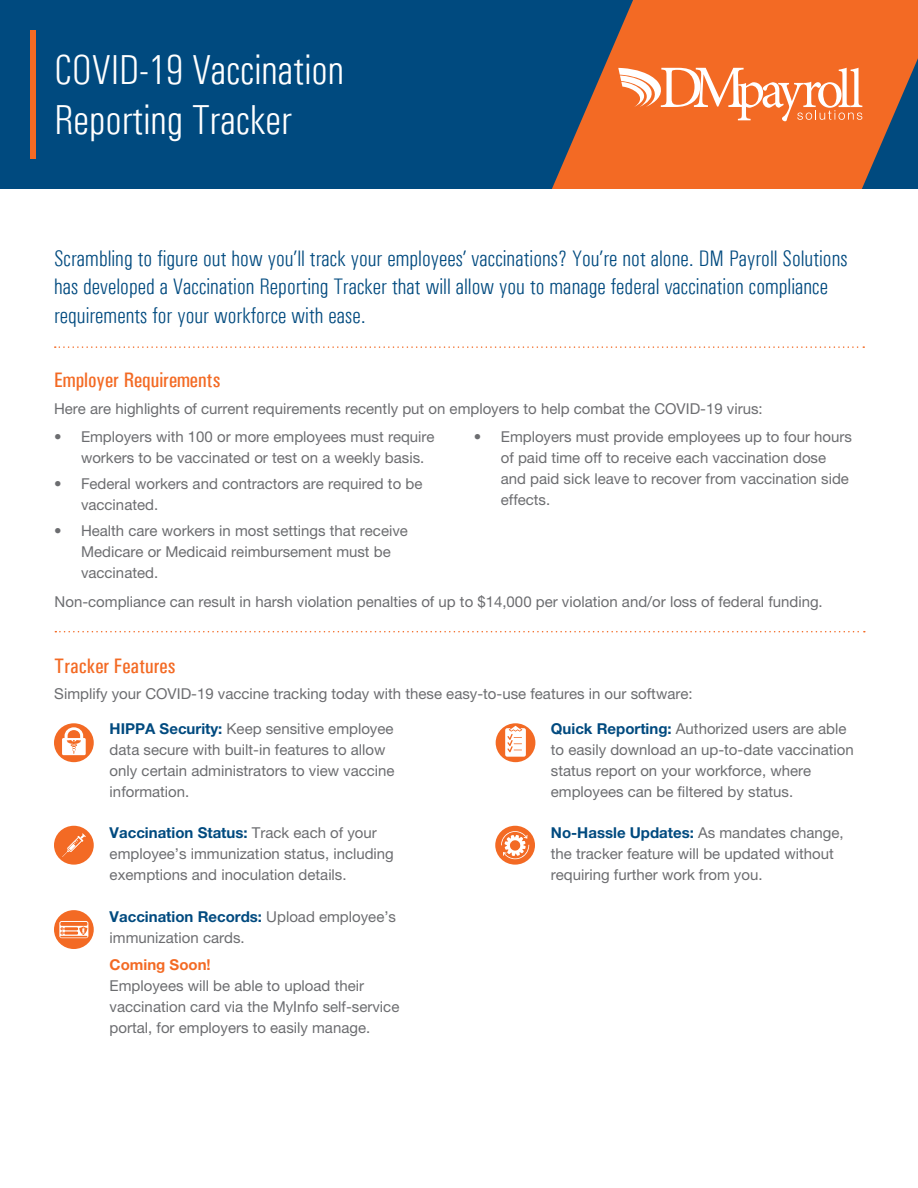
<style>
.page{position:relative;width:918px;height:1188px;background:#fff}
.page>*{position:absolute;margin:0;border:0;box-sizing:border-box;transform-origin:0 0}
.t1{font:300 condensed 42px "Univers";color:#fff}
.t2{font:300 condensed 22.5px/28.5px "Univers";color:#004a7f}
.t3{font:500 21px "Univers Condensed";color:#f36a24}
.t4{font:15px/21px "Helvetica Neue LT Pro";color:#6c6d70}
.t5{font:700 15px "Helvetica Neue LT Pro";color:#f36a24}
.s1{font-weight:700;color:#004a7f}
</style>
<div class="page">
<div style="left:0;top:0;width:918px;height:189px;background:#004a7f"></div>
<svg style="left:552px;top:0;width:366px;height:189px;fill:#f36a24"></svg>
<svg style="left:618px;top:68px;width:244px;height:53px;background:#f69260"></svg>
<div style="left:30px;top:30px;width:5px;height:129px;background:#f36a24"></div>
<svg style="left:55px;top:346px;width:809px;height:2px"></svg>
<svg style="left:55px;top:631px;width:810px;height:1px"></svg>
<div style="left:54px;top:723px;width:40px;height:39px;background:#f36a24;border-radius:50%"></div>
<svg style="left:62px;top:727px;width:24px;height:28px"></svg>
<div style="left:54px;top:910px;width:40px;height:39px;background:#f36a24;border-radius:50%"></div>
<svg style="left:59px;top:921px;width:29px;height:17px"></svg>
<hr style="left:60px;top:936px;width:27px;height:2px;background:#f36a24">
<svg style="left:60px;top:922px;width:27px;height:4px"></svg>
<hr style="left:64px;top:932px;width:14px;height:3px;background:#f36a24">
<hr style="left:64px;top:927px;width:14px;height:3px;background:#f36a24">
<svg style="left:60px;top:927px;width:4px;height:8px"></svg>
<svg style="left:79px;top:927px;width:8px;height:8px"></svg>
<div style="left:496px;top:723px;width:39px;height:39px;background:#f36a24;border-radius:50%"></div>
<svg style="left:505px;top:726px;width:21px;height:31px"></svg>
<div style="left:495px;top:826px;width:40px;height:39px;background:#f36a24;border-radius:50%"></div>
<svg style="left:501px;top:831px;width:28px;height:28px"></svg>
<div style="left:54px;top:826px;width:40px;height:39px;background:#f36a24;border-radius:50%"></div>
<svg style="left:62px;top:833px;width:24px;height:24px"></svg>
<p class="t1" style="left:54px;top:45px;width:292px">COVID-19 Vaccination</p>
<p class="t1" style="left:54px;top:96px;width:240px">Reporting Tracker</p>
<p class="t2" style="left:54px;top:244px;width:795px">Scrambling to figure out how you’ll track your employees’ vaccinations? You’re not alone. DM Payroll Solutions has developed a Vaccination Reporting Tracker that will allow you to manage federal vaccination compliance requirements for your workforce with ease.</p>
<p class="t3" style="left:54px;top:368px;width:168px">Employer Requirements</p>
<p class="t4" style="left:54px;top:398px;width:710px">Here are highlights of current requirements recently put on employers to help combat the COVID-19 virus:</p>
<p class="t4" style="left:81px;top:426px;width:355px;text-indent:-27px">• Employers with 100 or more employees must require workers to be vaccinated or test on a weekly basis.</p>
<p class="t4" style="left:81px;top:473px;width:343px;text-indent:-27px">• Federal workers and contractors are required to be vaccinated.</p>
<p class="t4" style="left:81px;top:520px;width:328px;text-indent:-27px">• Health care workers in most settings that receive<br>Medicare or Medicaid reimbursement must be vaccinated.</p>
<p class="t4" style="left:501px;top:426px;width:353px;text-indent:-27px">• Employers must provide employees up to four hours of paid time off to receive each vaccination dose and paid sick leave to recover from vaccination side effects.</p>
<p class="t4" style="left:55px;top:591px;width:770px">Non-compliance can result in harsh violation penalties of up to $14,000 per violation and/or loss of federal funding.</p>
<p class="t3" style="left:54px;top:653px;width:123px">Tracker Features</p>
<p class="t4" style="left:54px;top:683px;width:640px">Simplify your COVID-19 vaccine tracking today with these easy-to-use features in our software:</p>
<p class="t4" style="left:551px;top:718px;width:304px"><span class="s1">Quick Reporting:</span> Authorized users are able to easily download an up-to-date vaccination status report on your workforce, where employees can be filtered by status.</p>
<p class="t4" style="left:551px;top:822px;width:294px"><span class="s1">No-Hassle Updates:</span> As mandates change, the tracker feature will be updated without requiring further work from you.</p>
<p class="t4" style="left:110px;top:718px;width:287px"><span class="s1">HIPPA Security:</span> Keep sensitive employee data secure with built-in features to allow only certain administrators to view vaccine information.</p>
<p class="t4" style="left:110px;top:822px;width:286px"><span class="s1">Vaccination Status:</span> Track each of your employee’s immunization status, including exemptions and inoculation details.</p>
<p class="t4" style="left:110px;top:905px;width:288px"><span class="s1">Vaccination Records:</span> Upload employee’s immunization cards.</p>
<p class="t5" style="left:110px;top:956px;width:103px">Coming Soon!</p>
<p class="t4" style="left:110px;top:975px;width:291px">Employees will be able to upload their vaccination card via the MyInfo self-service portal, for employers to easily manage.</p>
</div>
